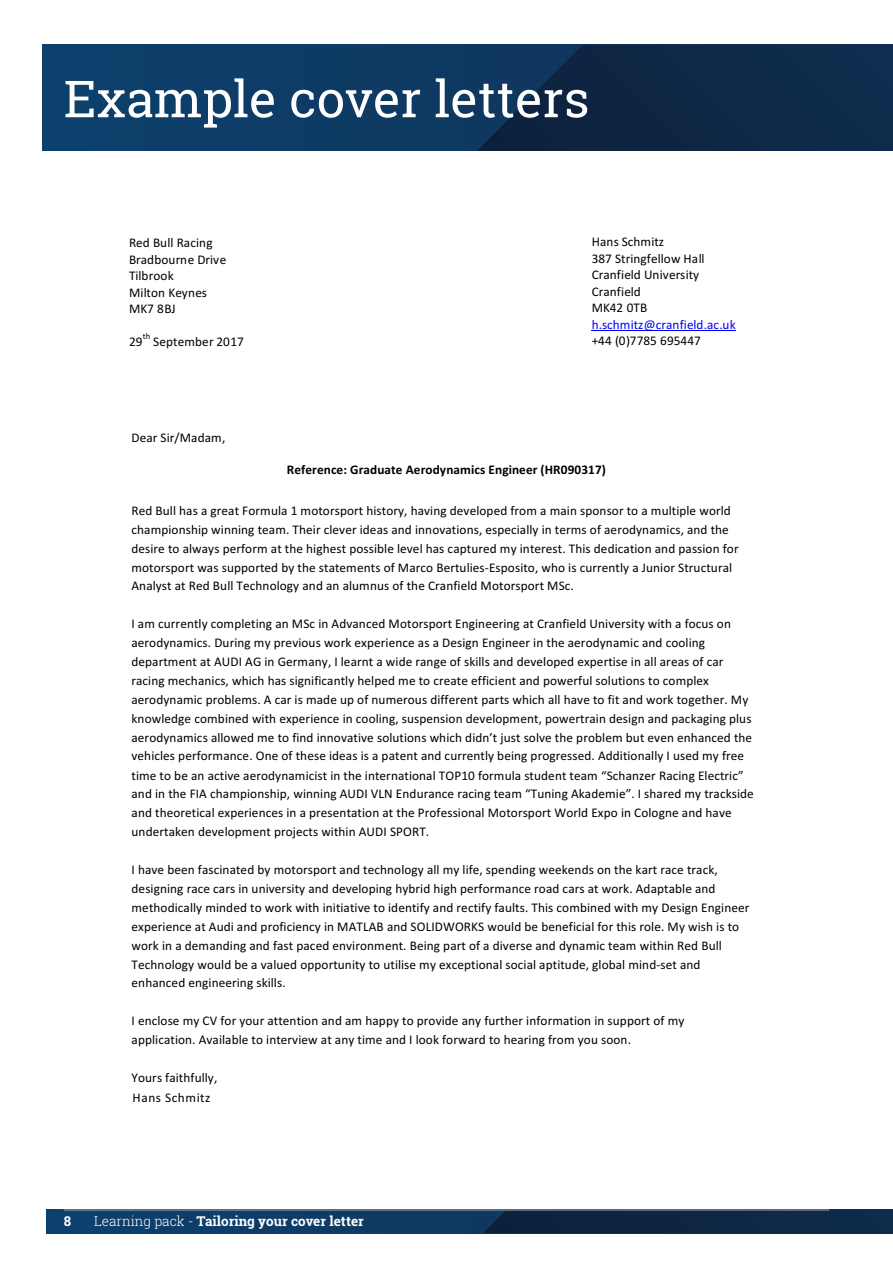
<style>
.page{position:relative;width:893px;height:1263px;background:#fff}
.page>*{position:absolute;margin:0;border:0;box-sizing:border-box;transform-origin:0 0}
.t1{font:51px "Roboto Slab";color:#fff}
.t2{font:700 13.5px "Roboto Slab";color:#fff}
.t3{font:13.2px/18.9px "Calibri";letter-spacing:.01em;color:#000}
.t4{font:700 13.2px "Calibri";letter-spacing:.01em;color:#000}
.t5{font:13.2px "Calibri";letter-spacing:.01em;color:#00f}
.t6{font:8.7px "Calibri";color:#000}
.s1{font-weight:300}
</style>
<div class="page">
<div style="left:47px;top:1210px;width:846px;height:23px;background:#0e3c67"></div>
<div style="left:483px;top:1210px;width:410px;height:23px;background:#0e2644"></div>
<hr style="left:64px;top:1210px;width:765px;height:1px;background:#a7a8a9">
<div style="left:43px;top:45px;width:850px;height:106px;background:#0e3c67"></div>
<svg style="left:477px;top:45px;width:416px;height:106px"></svg>
<hr style="left:592px;top:330px;width:144px;height:1px;background:#00f">
<h1 class="t1" style="left:64px;top:64px;width:527px">Example cover letters</h1>
<p class="t3" style="left:129px;top:234px;width:99px;line-height:16.5px">Red Bull Racing<br>Bradbourne Drive<br>Tilbrook<br>Milton Keynes<br>MK7 8BJ</p>
<p class="t3" style="left:129px;top:332px;width:15px">29</p>
<p class="t6" style="left:143px;top:330px;width:9px">th</p>
<p class="t3" style="left:153px;top:332px;width:92px">September 2017</p>
<p class="t3" style="left:131px;top:427px;width:95px">Dear Sir/Madam,</p>
<p class="t3" style="left:592px;top:234px;width:114px;line-height:16.4px">Hans Schmitz<br>387 Stringfellow Hall<br>Cranfield University<br>Cranfield<br>MK42 0TB</p>
<p class="t5" style="left:592px;top:315px;width:146px">h.schmitz@cranfield.ac.uk</p>
<p class="t3" style="left:592px;top:331px;width:111px">+44 (0)7785 695447</p>
<p class="t4" style="left:287px;top:460px;width:321px">Reference: Graduate Aerodynamics Engineer (HR090317)</p>
<p class="t3" style="left:131px;top:501px;width:609px">Red Bull has a great Formula 1 motorsport history, having developed from a main sponsor to a multiple world championship winning team. Their clever ideas and innovations, especially in terms of aerodynamics, and the desire to always perform at the highest possible level has captured my interest. This dedication and passion for motorsport was supported by the statements of Marco Bertulies--‐Esposito, who is currently a Junior Structural Analyst at Red Bull Technology and an alumnus of the Cranfield Motorsport MSc.</p>
<p class="t3" style="left:131px;top:614px;width:624px">I am currently completing an MSc in Advanced Motorsport Engineering at Cranfield University with a focus on aerodynamics. During my previous work experience as a Design Engineer in the aerodynamic and cooling department at AUDI AG in Germany, I learnt a wide range of skills and developed expertise in all areas of car racing mechanics, which has significantly helped me to create efficient and powerful solutions to complex aerodynamic problems. A car is made up of numerous different parts which all have to fit and work together. My knowledge combined with experience in cooling, suspension development, powertrain design and packaging plus aerodynamics allowed me to find innovative solutions which didn’t just solve the problem but even enhanced the vehicles performance. One of these ideas is a patent and currently being progressed. Additionally I used my free time to be an active aerodynamicist in the international TOP10 formula student team “Schanzer Racing Electric” and in the FIA championship, winning AUDI VLN Endurance racing team “Tuning Akademie”. I shared my trackside and theoretical experiences in a presentation at the Professional Motorsport World Expo in Cologne and have undertaken development projects within AUDI SPORT.</p>
<p class="t3" style="left:132px;top:860px;width:619px">I have been fascinated by motorsport and technology all my life, spending weekends on the kart race track, designing race cars in university and developing hybrid high performance road cars at work. Adaptable and methodically minded to work with initiative to identify and rectify faults. This combined with my Design Engineer experience at Audi and proficiency in MATLAB and SOLIDWORKS would be beneficial for this role. My wish is to work in a demanding and fast paced environment. Being part of a diverse and dynamic team within Red Bull Technology would be a valued opportunity to utilise my exceptional social aptitude, global mind--‐set and enhanced engineering skills.</p>
<p class="t3" style="left:132px;top:1011px;width:554px">I enclose my CV for your attention and am happy to provide any further information in support of my application. Available to interview at any time and I look forward to hearing from you soon.</p>
<p class="t3" style="left:132px;top:1067px;width:87px;line-height:20.4px">Yours faithfully,<br>Hans Schmitz</p>
<p class="t2" style="left:64px;top:1212px;width:9px">8</p>
<p class="t2" style="left:94px;top:1212px;width:271px"><span class="s1">Learning pack -</span> Tailoring your cover letter</p>
</div>
